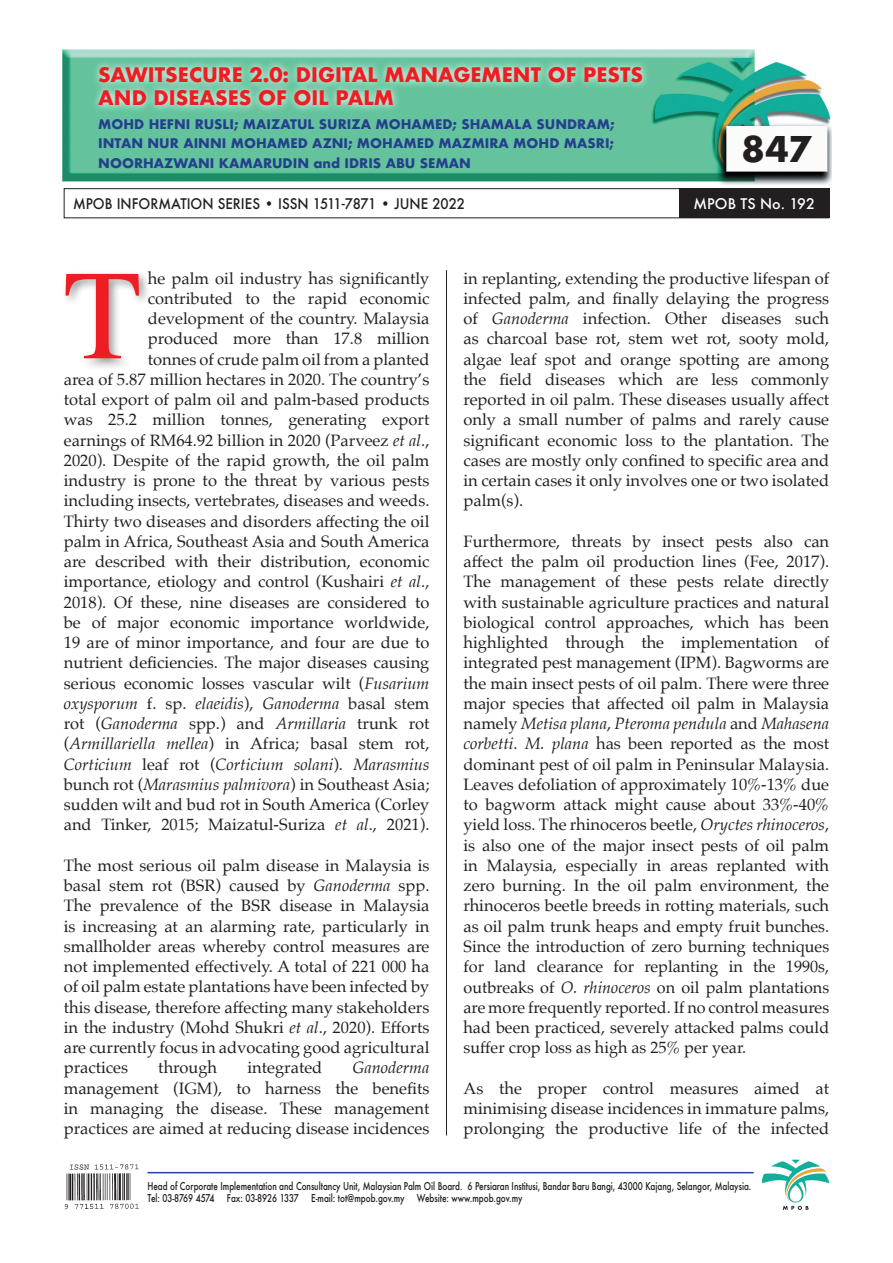
<style>
.page{position:relative;width:893px;height:1263px;background:#fff}
.page>*{position:absolute;margin:0;border:0;box-sizing:border-box;transform-origin:0 0}
.t1{font:127.5px "Times";color:#ee1d23}
.t2{font:700 34.5px "Futura";color:#231f20}
.t3{font:700 19.5px/23.4px "Futura";color:#ee1d23}
.t4{font:16.5px/20.2px "Palatino";color:#231f20;text-align:justify}
.t5{font:italic 16.5px "Palatino";color:#231f20}
.t6{font:500 14.25px "Futura";color:#231f20;scale:.93 1}
.t7{font:500 14.25px "Futura";color:#fff}
.t8{font:700 12.9px/19.4px "Futura";color:#253f8e;text-align:justify}
.t9{font:500 10.5px/12.6px "Futura";letter-spacing:-.005em;color:#231f20;scale:.78 1}
.s1{font-style:italic}
</style>
<div class="page">
<hr style="left:147px;top:1172px;width:607px;height:1px;background:#1f439b">
<img style="left:62px;top:49px;width:770px;height:136px">
<div style="left:64px;top:188px;width:765px;height:30px;border:1px solid #231f20"></div>
<img style="left:64px;top:1164px;width:75px;height:46px">
<svg style="left:762px;top:1160px;width:67px;height:50px"></svg>
<div style="left:679px;top:188px;width:150px;height:30px;background:#231f20"></div>
<svg style="left:91px;top:59px;width:559px;height:54px;background:#85cfb2"></svg>
<div style="left:62px;top:270px;width:89px;height:101px;background:#231f20;opacity:.45"></div>
<hr style="left:446px;top:270px;width:1px;height:865px;background:#231f20">
<p class="t3" style="left:98px;top:63px;width:546px">SAWITSECURE 2.0: DIGITAL MANAGEMENT OF PESTS<br>AND DISEASES OF OIL PALM</p>
<p class="t8" style="left:98px;top:114px;width:518px">MOHD HEFNI RUSLI; MAIZATUL SURIZA MOHAMED; SHAMALA SUNDRAM; INTAN NUR AINNI MOHAMED AZNI; MOHAMED MAZMIRA MOHD MASRI; NOORHAZWANI KAMARUDIN and IDRIS ABU SEMAN</p>
<p class="t6" style="left:73px;top:194px;width:423px">MPOB INFORMATION SERIES • ISSN 1511-7871 • JUNE 2022</p>
<h2 class="t2" style="left:741px;top:124px;width:72px">847</h2>
<p class="t7" style="left:693px;top:194px;width:123px">MPOB TS No. 192</p>
<p class="t4" style="left:64px;top:268px;width:367px;text-align:right">he palm oil industry has significantly contributed to the rapid economic development of the country. Malaysia<br>produced more than 17.8 million<br>tonnes of crude palm oil from a planted<br>area of 5.87 million hectares in 2020. The country’s total export of palm oil and palm-based products was 25.2 million tonnes, generating export earnings of RM64.92 billion in 2020 (Parveez <span class="s1">et al</span>., 2020). Despite of the rapid growth, the oil palm industry is prone to the threat by various pests including insects, vertebrates, diseases and weeds.<br>Thirty two diseases and disorders affecting the oil palm in Africa, Southeast Asia and South America are described with their distribution, economic importance, etiology and control (Kushairi <span class="s1">et al</span>., 2018). Of these, nine diseases are considered to be of major economic importance worldwide, 19 are of minor importance, and four are due to nutrient deficiencies. The major diseases causing serious economic losses vascular wilt (<span class="s1">Fusarium oxysporum</span> f. sp. <span class="s1">elaeidis</span>), <span class="s1">Ganoderma</span> basal stem rot (<span class="s1">Ganoderma</span> spp.) and <span class="s1">Armillaria</span> trunk rot (<span class="s1">Armillariella mellea</span>) in Africa; basal stem rot, <span class="s1">Corticium</span> leaf rot (<span class="s1">Corticium solani</span>). <span class="s1">Marasmius </span>bunch rot (<span class="s1">Marasmius palmivora</span>) in Southeast Asia; sudden wilt and bud rot in South America (Corley and Tinker, 2015; Maizatul-Suriza <span class="s1">et al</span>., 2021).</p>
<p class="t4" style="left:64px;top:855px;width:367px">The most serious oil palm disease in Malaysia is basal stem rot (BSR) caused by <span class="s1">Ganoderma</span> spp.<br>The prevalence of the BSR disease in Malaysia is increasing at an alarming rate, particularly in smallholder areas whereby control measures are not implemented effectively. A total of 221 000 ha of oil palm estate plantations have been infected by this disease, therefore affecting many stakeholders in the industry (Mohd Shukri <span class="s1">et al</span>., 2020). Efforts are currently focus in advocating good agricultural practices</p>
<h1 class="t1" style="left:64px;top:196px;width:79px">T</h1>
<p class="t4" style="left:158px;top:1057px;width:60px">through</p>
<p class="t4" style="left:247px;top:1057px;width:76px">integrated</p>
<p class="t5" style="left:352px;top:1054px;width:78px">Ganoderma</p>
<p class="t4" style="left:64px;top:1078px;width:367px">management (IGM), to harness the benefits in managing the disease. These management practices are aimed at reducing disease incidences</p>
<p class="t4" style="left:463px;top:268px;width:367px">in replanting, extending the productive lifespan of infected palm, and finally delaying the progress of <span class="s1">Ganoderma</span> infection. Other diseases such as charcoal base rot, stem wet rot, sooty mold, algae leaf spot and orange spotting are among the field diseases which are less commonly reported in oil palm. These diseases usually affect only a small number of palms and rarely cause significant economic loss to the plantation. The cases are mostly only confined to specific area and in certain cases it only involves one or two isolated palm(s).</p>
<p class="t4" style="left:463px;top:531px;width:367px">Furthermore, threats by insect pests also can affect the palm oil production lines (Fee, 2017).<br>The management of these pests relate directly with sustainable agriculture practices and natural biological control approaches, which has been highlighted through the implementation of integrated pest management (IPM). Bagworms are the main insect pests of oil palm. There were three major species that affected oil palm in Malaysia namely <span class="s1">Metisa plana</span>, <span class="s1">Pteroma pendula</span> and <span class="s1">Mahasena corbetti</span>. <span class="s1">M. plana</span> has been reported as the most dominant pest of oil palm in Peninsular Malaysia.<br>Leaves defoliation of approximately 10%-13% due to bagworm attack might cause about 33%-40% yield loss. The rhinoceros beetle, <span class="s1">Oryctes rhinoceros</span>, is also one of the major insect pests of oil palm in Malaysia, especially in areas replanted with zero burning. In the oil palm environment, the rhinoceros beetle breeds in rotting materials, such as oil palm trunk heaps and empty fruit bunches.<br>Since the introduction of zero burning techniques for land clearance for replanting in the 1990s, outbreaks of <span class="s1">O. rhinoceros</span> on oil palm plantations are more frequently reported. If no control measures had been practiced, severely attacked palms could suffer crop loss as high as 25% per year.</p>
<p class="t4" style="left:463px;top:1078px;width:367px">As the proper control measures aimed at minimising disease incidences in immature palms, prolonging the productive life of the infected</p>
<p class="t9" style="left:147px;top:1179px;width:776px">Head of Corporate Implementation and Consultancy Unit, Malaysian Palm Oil Board. 6 Persiaran Institusi, Bandar Baru Bangi, 43000 Kajang, Selangor, Malaysia.<br>Tel: 03-8769 4574 Fax: 03-8926 1337 E-mail: tot@mpob.gov.my Website: www.mpob.gov.my</p>
</div>
